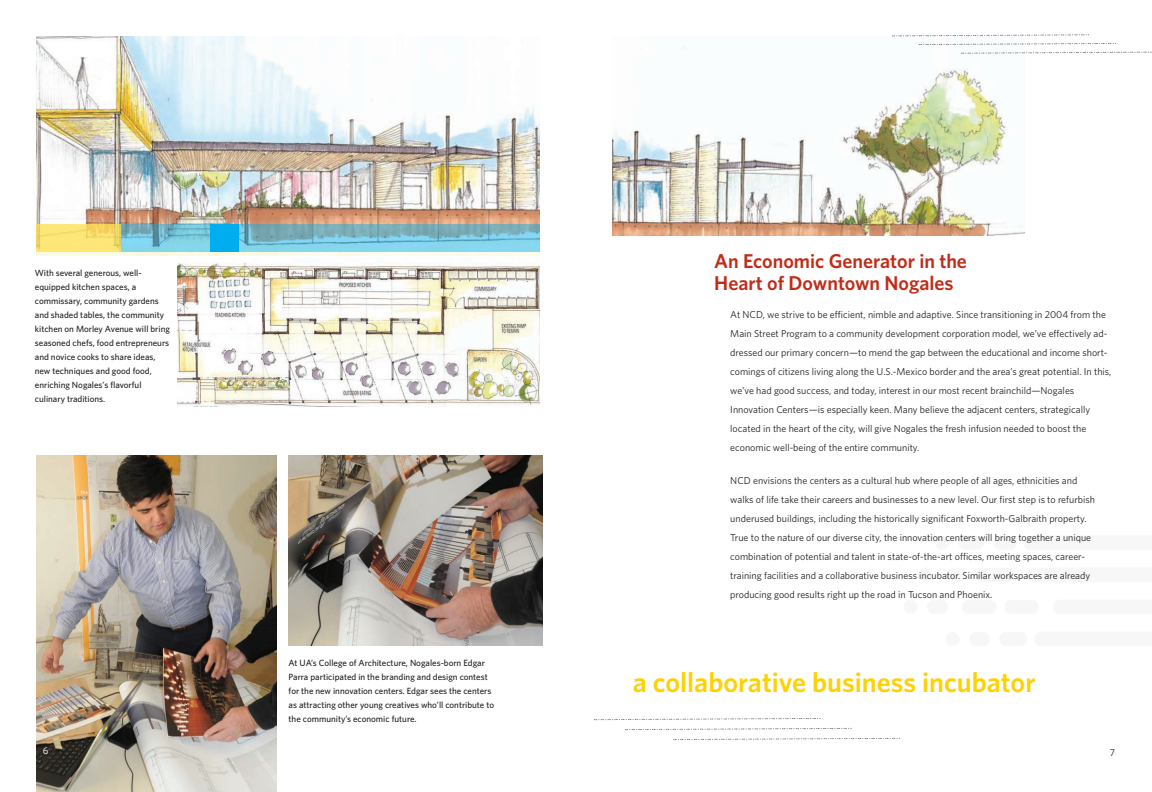
<style>
.page{position:relative;width:1152px;height:792px;background:#fff}
.page>*{position:absolute;margin:0;border:0;box-sizing:border-box;transform-origin:0 0}
.t1{font:600 28px "Whitney K";color:#fed105}
.t2{font:600 20px/22px "Whitney K";color:#c02d19}
.t3{font:10px/19px "Whitney K";color:#231f20}
.t4{font:10px "Whitney K";color:#fff}
.t5{font:500 9px/14px "Whitney K";color:#231f20}
</style>
<div class="page">
<img style="left:36px;top:36px;width:504px;height:220px">
<img style="left:178px;top:263px;width:362px;height:144px">
<img style="left:612px;top:36px;width:413px;height:200px">
<div style="left:946px;top:632px;width:14px;height:14px;background:#f7f7f8;border-radius:50%"></div>
<div style="left:969px;top:632px;width:21px;height:14px;background:#f7f7f8;border-radius:7px"></div>
<div style="left:999px;top:632px;width:28px;height:14px;background:#f7f7f8;border-radius:7px"></div>
<div style="left:935px;top:536px;width:14px;height:14px;background:#f7f7f8;border-radius:50%"></div>
<div style="left:959px;top:536px;width:25px;height:14px;background:#f7f7f8;border-radius:7px"></div>
<div style="left:993px;top:536px;width:24px;height:14px;background:#f7f7f8;border-radius:7px"></div>
<div style="left:904px;top:600px;width:14px;height:14px;background:#f7f7f8;border-radius:50%"></div>
<div style="left:927px;top:600px;width:21px;height:14px;background:#f7f7f8;border-radius:7px"></div>
<div style="left:962px;top:600px;width:35px;height:14px;background:#f7f7f8;border-radius:7px"></div>
<div style="left:1004px;top:600px;width:34px;height:14px;background:#f7f7f8;border-radius:7px"></div>
<div style="left:975px;top:568px;width:39px;height:14px;background:#f7f7f8;border-radius:7px"></div>
<div style="left:918px;top:568px;width:14px;height:14px;background:#f7f7f8;border-radius:50%"></div>
<div style="left:946px;top:568px;width:21px;height:14px;background:#f7f7f8;border-radius:7px"></div>
<img style="left:36px;top:455px;width:240px;height:337px">
<img style="left:289px;top:455px;width:254px;height:190px">
<svg style="left:593px;top:718px;width:228px;height:2px"></svg>
<svg style="left:624px;top:728px;width:228px;height:2px"></svg>
<svg style="left:673px;top:738px;width:227px;height:2px"></svg>
<svg style="left:120px;top:225px;width:420px;height:27px"></svg>
<div style="left:210px;top:225px;width:28px;height:27px;background:#00aeef"></div>
<svg style="left:36px;top:225px;width:84px;height:27px;fill:#fde677"></svg>
<svg style="left:891px;top:34px;width:198px;height:2px"></svg>
<svg style="left:918px;top:43px;width:198px;height:2px"></svg>
<svg style="left:960px;top:52px;width:192px;height:2px"></svg>
<p class="t5" style="left:35px;top:266px;width:137px">With several generous, well&shy;equipped kitchen spaces, a commissary, community gardens and shaded tables, the community kitchen on Morley Avenue will bring seasoned chefs, food entrepreneurs and novice cooks to share ideas, new techniques and good food, enriching Nogales’s flavorful culinary traditions.</p>
<p class="t5" style="left:289px;top:656px;width:207px">At UA’s College of Architecture, Nogales-born Edgar Parra participated in the branding and design contest for the new innovation centers. Edgar sees the centers as attracting other young creatives who’ll contribute to the community’s economic future.</p>
<p class="t2" style="left:714px;top:249px;width:254px">An Economic Generator in the<br>Heart of Downtown Nogales</p>
<p class="t3" style="left:730px;top:305px;width:383px">At NCD, we strive to be efficient, nimble and adaptive. Since transitioning in 2004 from the Main Street Program to a community development corporation model, we’ve effectively ad&shy;dressed our primary concern—to mend the gap between the educational and income short&shy;comings of citizens living along the U.S.-Mexico border and the area’s great potential. In this, we’ve had good success, and today, interest in our most recent brainchild—Nogales Innovation Centers—is especially keen. Many believe the adjacent centers, strategically located in the heart of the city, will give Nogales the fresh infusion needed to boost the economic well-being of the entire community.</p>
<p class="t3" style="left:730px;top:471px;width:366px">NCD envisions the centers as a cultural hub where people of all ages, ethnicities and walks of life take their careers and businesses to a new level. Our first step is to refurbish underused buildings, including the historically significant Foxworth-Galbraith property.<br>True to the nature of our diverse city, the innovation centers will bring together a unique combination of potential and talent in state-of-the-art offices, meeting spaces, career&shy;training facilities and a collaborative business incubator. Similar workspaces are already producing good results right up the road in Tucson and Phoenix.</p>
<p class="t1" style="left:633px;top:666px;width:404px">a collaborative business incubator</p>
<p class="t4" style="left:43px;top:745px;width:7px">6</p>
<p class="t3" style="left:1110px;top:743px;width:7px">7</p>
</div>
